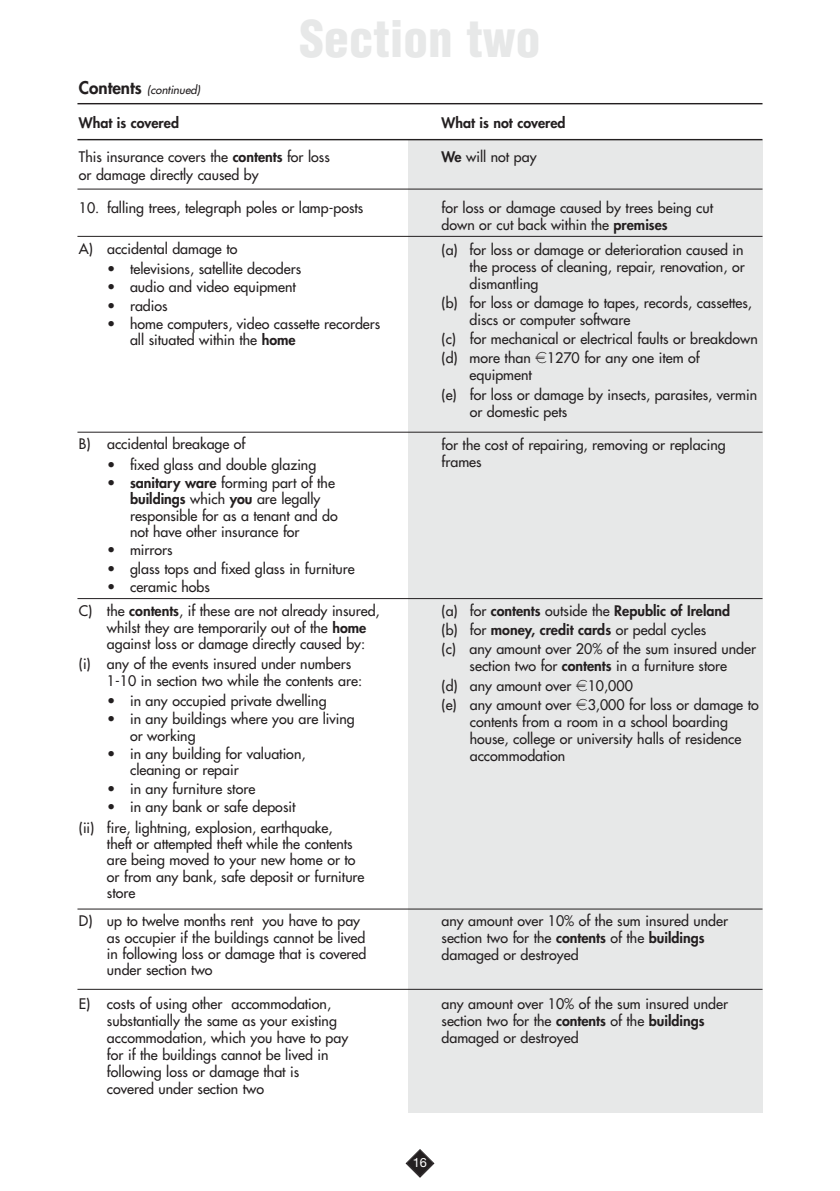
<style>
.page{position:relative;width:840px;height:1191px;background:#fff}
.page>*{position:absolute;margin:0;border:0;box-sizing:border-box;transform-origin:0 0}
.t1{font:900 condensed 49.2px "Helvetica";color:#e7e8e8}
.t2{font:14.2px/17px "Futura";color:#231f20}
.t3{font:800 14.2px "Futura";color:#231f20}
.t4{font:12.8px "Helvetica Neue";color:#fff}
.t5{font:italic 11.4px "Futura";color:#231f20}
.s1{font-weight:800;font-style:normal;font-size:17px}
.s2{font-weight:800}
.s3{font-family:"Euro font"}
</style>
<div class="page">
<div style="left:407px;top:140px;width:355px;height:973px;background:#e7e8e8"></div>
<svg style="left:405px;top:1149px;width:29px;height:29px"></svg>
<hr style="left:77px;top:103px;width:685px;height:1px;background:#231f20">
<hr style="left:77px;top:139px;width:685px;height:1px;background:#231f20">
<hr style="left:77px;top:189px;width:685px;height:1px;background:#231f20">
<hr style="left:77px;top:236px;width:685px;height:1px;background:#231f20">
<hr style="left:77px;top:432px;width:685px;height:1px;background:#231f20">
<hr style="left:77px;top:598px;width:685px;height:1px;background:#231f20">
<hr style="left:77px;top:908px;width:685px;height:1px;background:#231f20">
<hr style="left:77px;top:989px;width:685px;height:1px;background:#231f20">
<h1 class="t1" style="left:299px;top:20px;width:242px">Section two</h1>
<p class="t5" style="left:79px;top:84px;width:125px"><span class="s1">C o n te n ts</span> (continued)</p>
<p class="t3" style="left:79px;top:116px;width:102px">What is covered</p>
<p class="t2" style="left:79px;top:150px;width:252px">This insurance covers the <span class="s2">contents</span> for loss or damage directly caused by</p>
<p class="t2" style="left:79px;top:200px;width:286px">10. falling trees, telegraph poles or lamp-posts</p>
<p class="t2" style="left:79px;top:241px;width:160px">A) accidental damage to</p>
<p class="t2" style="left:107px;top:261px;width:195px">• televisions, satellite decoders</p>
<p class="t2" style="left:107px;top:279px;width:190px">• audio and video equipment</p>
<p class="t2" style="left:107px;top:298px;width:62px">• radios</p>
<p class="t2" style="left:130px;top:316px;width:251px;line-height:16.4px;text-indent:-23px">• home computers, video cassette recorders all situated within the <span class="s2">home</span></p>
<p class="t2" style="left:79px;top:436px;width:168px">B) accidental breakage of</p>
<p class="t2" style="left:107px;top:457px;width:210px">• fixed glass and double glazing</p>
<p class="t2" style="left:130px;top:475px;width:209px;line-height:16.4px;text-indent:-23px">• <span class="s2">sanitary ware</span> forming part of the <span class="s2">buildings</span> which <span class="s2">you</span> are legally responsible for as a tenant and do not have other insurance for</p>
<p class="t2" style="left:107px;top:542px;width:67px">• mirrors</p>
<p class="t2" style="left:107px;top:561px;width:249px">• glass tops and fixed glass in furniture</p>
<p class="t2" style="left:79px;top:575px;width:302px;line-height:24.4px;text-indent:28px">• ceramic hobs<br>C) the <span class="s2">contents</span>, if these are not already insured,</p>
<p class="t2" style="left:107px;top:620px;width:261px;line-height:16.4px">whilst they are temporarily out of the <span class="s2">home </span>against loss or damage directly caused by:</p>
<p class="t2" style="left:107px;top:657px;width:256px;line-height:16.4px;text-indent:-28px">(i) any of the events insured under numbers<br>1-10 in section two while the contents are:</p>
<p class="t2" style="left:107px;top:693px;width:221px">• in any occupied private dwelling</p>
<p class="t2" style="left:130px;top:712px;width:226px;line-height:16.4px;text-indent:-23px">• in any buildings where you are living or working</p>
<p class="t2" style="left:130px;top:746px;width:177px;line-height:16.4px;text-indent:-23px">• in any building for valuation, cleaning or repair</p>
<p class="t2" style="left:107px;top:781px;width:150px">• in any furniture store</p>
<p class="t2" style="left:79px;top:797px;width:255px;line-height:20.4px;text-indent:28px">• in any bank or safe deposit<br>(ii) fire, lightning, explosion, earthquake,</p>
<p class="t2" style="left:107px;top:836px;width:259px;line-height:16.4px">theft or attempted theft while the contents are being moved to your new home or to or from any bank, safe deposit or furniture store</p>
<p class="t2" style="left:107px;top:913px;width:261px;line-height:16.4px;text-indent:-28px">D) up to twelve months rent you have to pay as occupier if the buildings cannot be lived in following loss or damage that is covered under section two</p>
<p class="t2" style="left:107px;top:996px;width:243px;text-indent:-28px">E) costs of using other accommodation, substantially the same as your existing accommodation, which you have to pay for if the buildings cannot be lived in following loss or damage that is covered under section two</p>
<p class="t3" style="left:441px;top:116px;width:125px">What is not covered</p>
<p class="t2" style="left:441px;top:149px;width:96px"><span class="s2">We</span> will not pay</p>
<p class="t2" style="left:441px;top:200px;width:273px">for loss or damage caused by trees being cut down or cut back within the <span class="s2">premises</span></p>
<p class="t2" style="left:469px;top:242px;width:276px;text-align:justify;text-indent:-28px">(a) for loss or damage or deterioration caused in the process of cleaning, repair, renovation, or dismantling</p>
<p class="t2" style="left:469px;top:295px;width:284px;text-indent:-28px">(b) for loss or damage to tapes, records, cassettes, discs or computer software</p>
<p class="t2" style="left:441px;top:330px;width:317px;line-height:19px">(c) for mechanical or electrical faults or breakdown (d) more than <span class="s3">R</span>1270 for any one item of</p>
<p class="t2" style="left:441px;top:367px;width:317px;line-height:19px;text-indent:28px">equipment<br>(e) for loss or damage by insects, parasites, vermin</p>
<p class="t2" style="left:469px;top:404px;width:99px">or domestic pets</p>
<p class="t2" style="left:441px;top:437px;width:285px">for the cost of repairing, removing or replacing frames</p>
<p class="t2" style="left:441px;top:602px;width:316px;line-height:19px">(a) for <span class="s2">contents</span> outside the <span class="s2">Republic of Ireland<br></span>(b) for <span class="s2">money, credit cards</span> or pedal cycles<br>(c) any amount over 20% of the sum insured under</p>
<p class="t2" style="left:441px;top:657px;width:318px;line-height:19px;text-indent:28px">section two for <span class="s2">contents</span> in a furniture store<br>(d) any amount over <span class="s3">E</span>10,000<br>(e) any amount over <span class="s3">E</span>3,000 for loss or damage to</p>
<p class="t2" style="left:469px;top:714px;width:273px">contents from a room in a school boarding house, college or university halls of residence accommodation</p>
<p class="t2" style="left:441px;top:913px;width:288px">any amount over 10% of the sum insured under section two for the <span class="s2">contents</span> of the <span class="s2">buildings </span>damaged or destroyed</p>
<p class="t2" style="left:441px;top:995px;width:288px">any amount over 10% of the sum insured under section two for the <span class="s2">contents</span> of the <span class="s2">buildings </span>damaged or destroyed</p>
<p class="t4" style="left:412px;top:1158px;width:16px">16</p>
</div>
